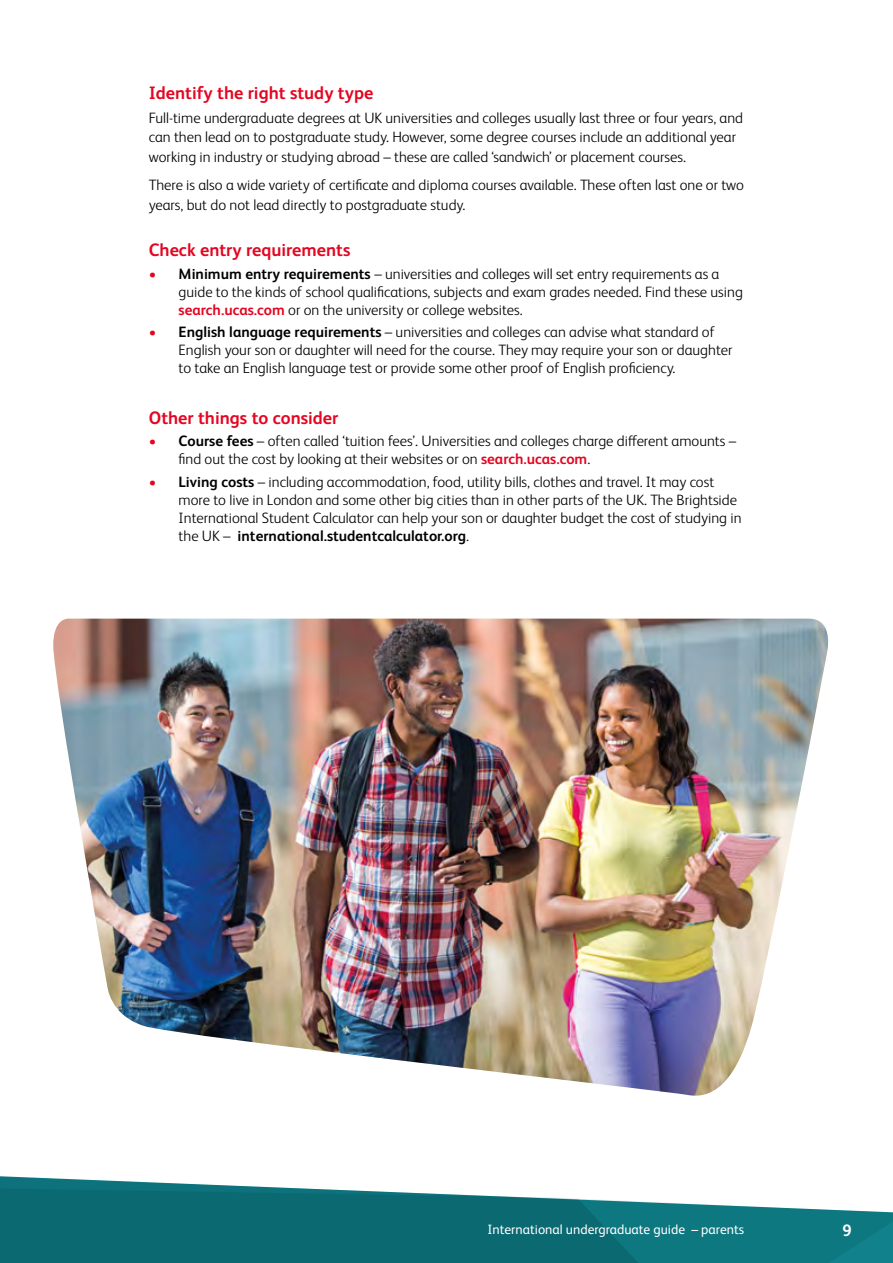
<style>
.page{position:relative;width:893px;height:1263px;background:#fff}
.page>*{position:absolute;margin:0;border:0;box-sizing:border-box;transform-origin:0 0}
.t1{font:700 18px "FS Albert Pro";color:#e40521}
.t2{font:700 16.5px "FS Albert Pro";color:#fff}
.t3{font:300 15px/18px "FS Albert Pro";color:#000}
.t4{font:13.5px "FS Albert Pro";color:#fff}
.s1{color:#e40521}
.s2{font-weight:700}
.s3{font-weight:700;color:#e40521}
</style>
<div class="page">
<img style="left:53px;top:619px;width:776px;height:477px">
<svg style="left:0;top:1177px;width:893px;height:86px;fill:#0b6972"></svg>
<p class="t1" style="left:149px;top:80px;width:226px">Identify the right study type</p>
<p class="t3" style="left:149px;top:107px;width:596px;line-height:19.5px">Full-time undergraduate degrees at UK universities and colleges usually last three or four years, and can then lead on to postgraduate study. However, some degree courses include an additional year working in industry or studying abroad – these are called ‘sandwich’ or placement courses.</p>
<p class="t3" style="left:149px;top:174px;width:597px;line-height:19.5px">There is also a wide variety of certificate and diploma courses available. These often last one or two years, but do not lead directly to postgraduate study.</p>
<p class="t1" style="left:149px;top:238px;width:203px">Check entry requirements</p>
<p class="t3" style="left:179px;top:264px;width:566px;text-indent:-30px"><span class="s1">•</span> <span class="s2">Minimum entry requirements</span> – universities and colleges will set entry requirements as a guide to the kinds of school qualifications, subjects and exam grades needed. Find these using <span class="s3">search.ucas.com</span> or on the university or college websites.</p>
<p class="t3" style="left:179px;top:322px;width:555px;text-indent:-30px"><span class="s1">•</span> <span class="s2">English language requirements</span> – universities and colleges can advise what standard of<br>English your son or daughter will need for the course. They may require your son or daughter to take an English language test or provide some other proof of English proficiency.</p>
<p class="t1" style="left:149px;top:405px;width:191px">Other things to consider</p>
<p class="t3" style="left:179px;top:431px;width:559px;text-indent:-30px"><span class="s1">•</span> <span class="s2">Course fees</span> – often called ‘tuition fees’. Universities and colleges charge different amounts – find out the cost by looking at their websites or on <span class="s3">search.ucas.com</span>.</p>
<p class="t3" style="left:179px;top:471px;width:564px;text-indent:-30px"><span class="s1">•</span> <span class="s2">Living costs</span> – including accommodation, food, utility bills, clothes and travel. It may cost more to live in London and some other big cities than in other parts of the UK. The Brightside International Student Calculator can help your son or daughter budget the cost of studying in the UK – <span class="s2">international.studentcalculator.org</span>.</p>
<p class="t4" style="left:488px;top:1219px;width:258px">International undergraduate guide – parents</p>
<p class="t2" style="left:843px;top:1219px;width:11px">9</p>
</div>
